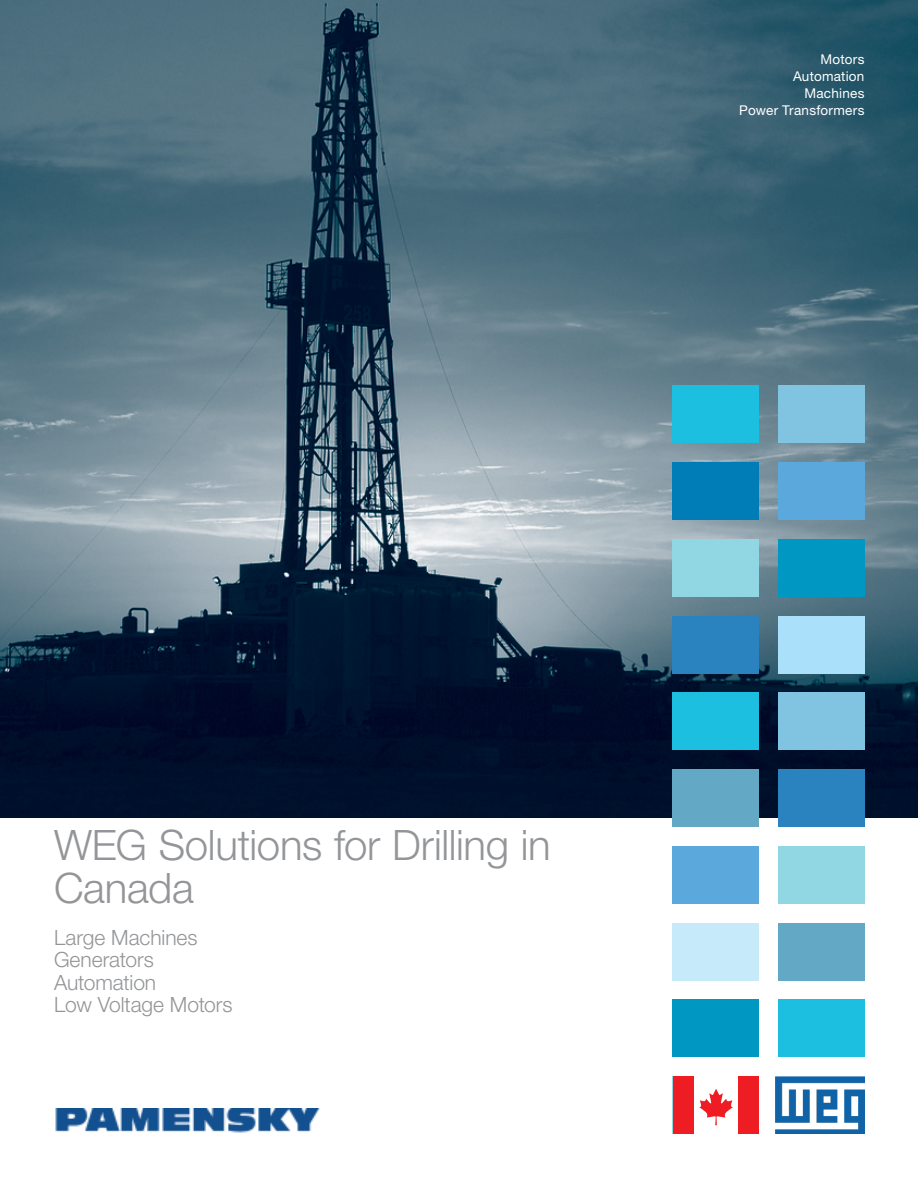
<style>
.page{position:relative;width:918px;height:1188px;background:#fff}
.page>*{position:absolute;margin:0;border:0;box-sizing:border-box;transform-origin:0 0}
._02___Subtitle_GREY{font:300 42px/42.5px "Helvetica Neue LT Pro";letter-spacing:-.01em;color:#939598}
._02___Subtitle_GREY-2{font:300 21px "Helvetica Neue LT Pro";color:#939598}
._03___Overline_WHITE{font:13.5px "Helvetica Neue LT Pro";letter-spacing:.02em;color:#fff}
</style>
<div class="page">
<img style="left:0;top:0;width:918px;height:817px">
<img style="left:776px;top:1076px;width:89px;height:58px">
<div style="left:673px;top:693px;width:86px;height:57px;background:#1cbfdf"></div>
<div style="left:673px;top:769px;width:86px;height:58px;background:#63a8c4"></div>
<div style="left:778px;top:693px;width:86px;height:57px;background:#81c4e2"></div>
<div style="left:778px;top:769px;width:86px;height:58px;background:#2a83be"></div>
<div style="left:673px;top:846px;width:86px;height:58px;background:#5ba8dc"></div>
<div style="left:778px;top:846px;width:86px;height:58px;background:#91d6e3"></div>
<div style="left:673px;top:923px;width:86px;height:57px;background:#c6eafa"></div>
<div style="left:778px;top:923px;width:86px;height:57px;background:#63a8c4"></div>
<div style="left:673px;top:1000px;width:86px;height:57px;background:#0098c2"></div>
<div style="left:778px;top:1000px;width:86px;height:57px;background:#1cbfdf"></div>
<div style="left:738px;top:1077px;width:21px;height:57px;background:#ee1d23"></div>
<div style="left:673px;top:1077px;width:21px;height:57px;background:#ee1d23"></div>
<svg style="left:699px;top:1089px;width:34px;height:36px"></svg>
<div style="left:673px;top:386px;width:86px;height:57px;background:#1cbfdf"></div>
<div style="left:673px;top:462px;width:86px;height:58px;background:#007cb6"></div>
<div style="left:778px;top:386px;width:86px;height:57px;background:#81c4e2"></div>
<div style="left:778px;top:462px;width:86px;height:58px;background:#5ba8dc"></div>
<div style="left:673px;top:539px;width:86px;height:58px;background:#91d6e3"></div>
<div style="left:778px;top:539px;width:86px;height:58px;background:#0098c2"></div>
<div style="left:673px;top:616px;width:86px;height:57px;background:#2a83be"></div>
<div style="left:778px;top:616px;width:86px;height:57px;background:#aae0f9"></div>
<img style="left:55px;top:1108px;width:265px;height:25px">
<p class="_03___Overline_WHITE" style="left:821px;top:51px;width:45px">Motors</p>
<p class="_03___Overline_WHITE" style="left:793px;top:68px;width:73px">Automation</p>
<p class="_03___Overline_WHITE" style="left:804px;top:85px;width:62px">Machines</p>
<p class="_03___Overline_WHITE" style="left:739px;top:102px;width:127px">Power Transformers</p>
<p class="_02___Subtitle_GREY" style="left:54px;top:823px;width:498px">WEG Solutions for Drilling in<br>Canada</p>
<p class="_02___Subtitle_GREY-2" style="left:54px;top:925px;width:145px">Large Machines</p>
<p class="_02___Subtitle_GREY-2" style="left:54px;top:947px;width:101px">Generators</p>
<p class="_02___Subtitle_GREY-2" style="left:54px;top:970px;width:104px">Automation</p>
<p class="_02___Subtitle_GREY-2" style="left:54px;top:992px;width:180px">Low Voltage Motors</p>
</div>
